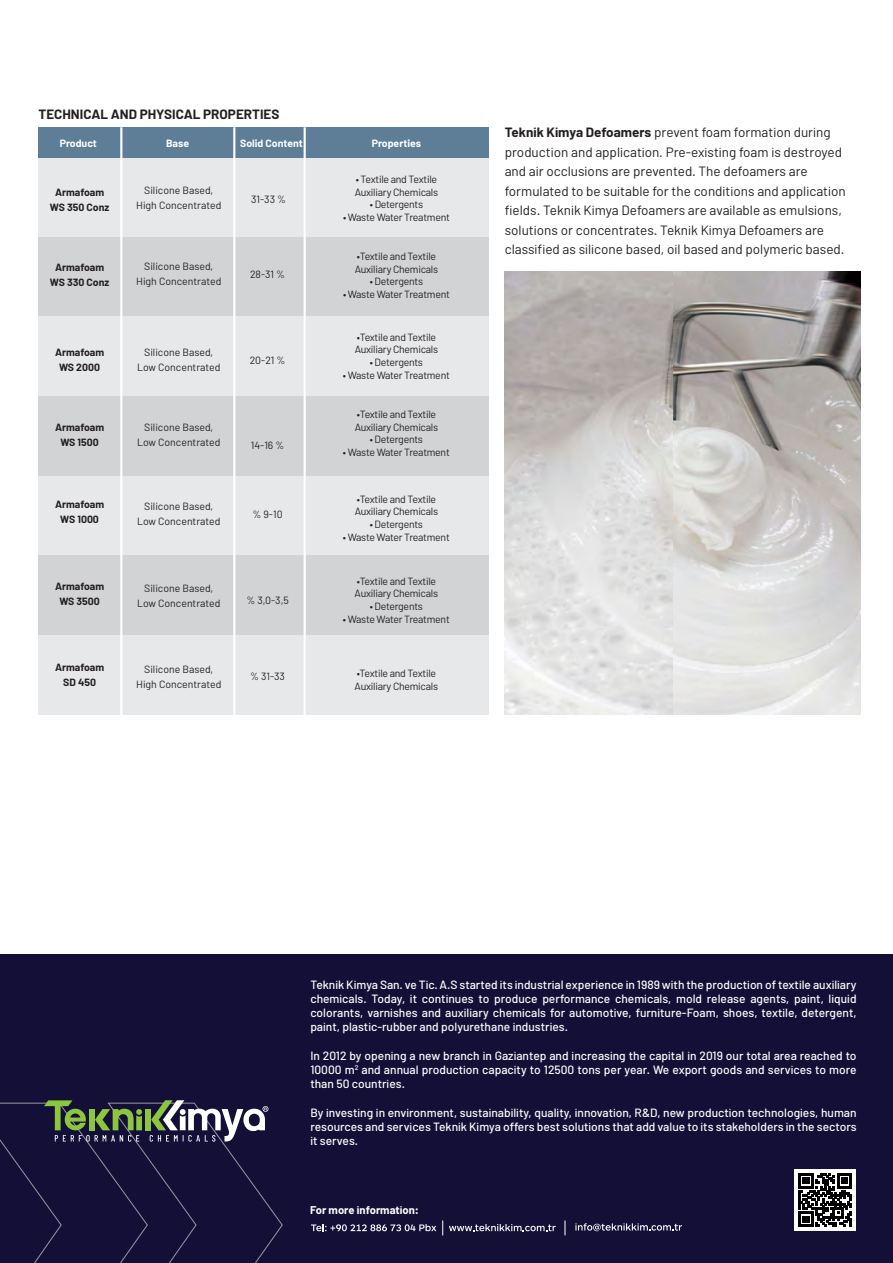
<style>
.page{position:relative;width:893px;height:1263px;background:#fff}
.page>*{position:absolute;margin:0;border:0;box-sizing:border-box;transform-origin:0 0}
.t1{font:13.5px/19.5px "Barlow";color:#231f20}
.t2{font:700 13.5px "Barlow";color:#231f20}
.t3{font:500 12px/14.2px "Barlow";color:#fff;text-align:justify}
.t4{font:700 11.25px "Barlow";color:#fff}
.t5{font:10.5px/12.6px "Barlow";letter-spacing:-.025em;color:#231f20}
.t6{font:10.5px/15px "Barlow";color:#231f20;text-align:center}
.t7{font:700 10.5px/15px "Barlow";color:#231f20;text-align:center}
.t8{font:700 10.5px "Barlow";color:#fff}
.s1{font-weight:700}
</style>
<div class="page">
<div style="left:0;top:955px;width:893px;height:308px;background:#130f37"></div>
<svg style="left:311px;top:1224px;width:125px;height:7px"></svg>
<svg style="left:449px;top:1224px;width:107px;height:7px"></svg>
<svg style="left:575px;top:1223px;width:107px;height:8px"></svg>
<svg style="left:442px;top:1220px;width:1px;height:15px"></svg>
<svg style="left:565px;top:1220px;width:1px;height:15px"></svg>
<div style="left:795px;top:1169px;width:61px;height:61px;background:#fff"></div>
<svg style="left:798px;top:1173px;width:54px;height:53px"></svg>
<svg style="left:0;top:1100px;width:283px;height:163px"></svg>
<img style="left:505px;top:271px;width:169px;height:443px">
<img style="left:674px;top:271px;width:186px;height:443px">
<div style="left:38px;top:158px;width:451px;height:79px;background:#e7e8e9"></div>
<div style="left:38px;top:237px;width:451px;height:80px;background:#d2d3d4"></div>
<div style="left:38px;top:317px;width:451px;height:79px;background:#e7e8e9"></div>
<div style="left:38px;top:396px;width:451px;height:80px;background:#d2d3d4"></div>
<div style="left:38px;top:476px;width:451px;height:79px;background:#e7e8e9"></div>
<div style="left:38px;top:555px;width:451px;height:80px;background:#d2d3d4"></div>
<div style="left:38px;top:635px;width:451px;height:79px;background:#e7e8e9"></div>
<div style="left:38px;top:127px;width:451px;height:31px;background:#5e7e98"></div>
<hr style="left:120px;top:127px;width:2px;height:795px;background:#fff">
<hr style="left:233px;top:127px;width:2px;height:795px;background:#fff">
<hr style="left:304px;top:127px;width:2px;height:795px;background:#fff">
<p class="t2" style="left:38px;top:105px;width:243px">TECHNICAL AND PHYSICAL PROPERTIES</p>
<p class="t8" style="left:60px;top:136px;width:39px">Product</p>
<p class="t8" style="left:166px;top:136px;width:25px">Base</p>
<p class="t8" style="left:240px;top:136px;width:64px">Solid Content</p>
<p class="t8" style="left:372px;top:136px;width:51px">Properties</p>
<p class="t7" style="left:50px;top:184px;width:61px">Armafoam<br>WS 350 Conz</p>
<p class="t5" style="left:355px;top:173px;width:85px">• Textile and Textile<br>Auxiliary Chemicals</p>
<p class="t5" style="left:370px;top:198px;width:55px">• Detergents</p>
<p class="t5" style="left:343px;top:211px;width:108px">• Waste Water Treatment</p>
<p class="t5" style="left:355px;top:250px;width:85px">•Textile and Textile<br>Auxiliary Chemicals</p>
<p class="t5" style="left:370px;top:275px;width:55px">• Detergents</p>
<p class="t5" style="left:343px;top:288px;width:108px">• Waste Water Treatment</p>
<p class="t5" style="left:355px;top:330px;width:85px">•Textile and Textile<br>Auxiliary Chemicals</p>
<p class="t5" style="left:370px;top:356px;width:55px">• Detergents</p>
<p class="t5" style="left:343px;top:368px;width:108px">• Waste Water Treatment</p>
<p class="t5" style="left:355px;top:408px;width:85px">•Textile and Textile<br>Auxiliary Chemicals</p>
<p class="t5" style="left:370px;top:433px;width:55px">• Detergents</p>
<p class="t5" style="left:343px;top:446px;width:108px">• Waste Water Treatment</p>
<p class="t5" style="left:355px;top:492px;width:85px">•Textile and Textile<br>Auxiliary Chemicals</p>
<p class="t5" style="left:370px;top:518px;width:55px">• Detergents</p>
<p class="t5" style="left:343px;top:530px;width:108px">• Waste Water Treatment</p>
<p class="t5" style="left:355px;top:574px;width:85px">•Textile and Textile<br>Auxiliary Chemicals</p>
<p class="t5" style="left:370px;top:600px;width:55px">• Detergents</p>
<p class="t5" style="left:343px;top:612px;width:108px">• Waste Water Treatment</p>
<p class="t6" style="left:136px;top:182px;width:87px">Silicone Based,<br>High Concentrated</p>
<p class="t5" style="left:251px;top:193px;width:36px">31-33 %</p>
<p class="t6" style="left:136px;top:259px;width:87px">Silicone Based,<br>High Concentrated</p>
<p class="t7" style="left:50px;top:259px;width:61px">Armafoam<br>WS 330 Conz</p>
<p class="t5" style="left:250px;top:268px;width:37px">28-31 %</p>
<p class="t6" style="left:137px;top:344px;width:85px">Silicone Based,<br>Low Concentrated</p>
<p class="t7" style="left:55px;top:345px;width:51px">Armafoam<br>WS 2000</p>
<p class="t5" style="left:250px;top:353px;width:37px">20-21 %</p>
<p class="t6" style="left:137px;top:419px;width:85px">Silicone Based,<br>Low Concentrated</p>
<p class="t7" style="left:55px;top:420px;width:51px">Armafoam<br>WS 1500</p>
<p class="t5" style="left:251px;top:439px;width:35px">14-16 %</p>
<p class="t7" style="left:55px;top:496px;width:51px">Armafoam<br>WS 1000</p>
<p class="t6" style="left:137px;top:499px;width:85px">Silicone Based,<br>Low Concentrated</p>
<p class="t5" style="left:252px;top:508px;width:32px">% 9-10</p>
<p class="t7" style="left:55px;top:579px;width:51px">Armafoam<br>WS 3500</p>
<p class="t6" style="left:137px;top:580px;width:85px">Silicone Based,<br>Low Concentrated</p>
<p class="t5" style="left:246px;top:593px;width:44px">% 3,0-3,5</p>
<p class="t7" style="left:55px;top:660px;width:51px">Armafoam<br>SD 450</p>
<p class="t6" style="left:136px;top:661px;width:87px">Silicone Based,<br>High Concentrated</p>
<p class="t5" style="left:250px;top:670px;width:36px">% 31-33</p>
<p class="t5" style="left:355px;top:667px;width:85px">•Textile and Textile<br>Auxiliary Chemicals</p>
<p class="t1" style="left:505px;top:122px;width:343px"><span class="s1">Teknik Kimya Defoamers</span> prevent foam formation during production and application. Pre-existing foam is destroyed and air occlusions are prevented. The defoamers are formulated to be suitable for the conditions and application fields. Teknik Kimya Defoamers are available as emulsions, solutions or concentrates. Teknik Kimya Defoamers are classified as silicone based, oil based and polymeric based.</p>
<p class="t3" style="left:310px;top:977px;width:548px">Teknik Kimya San. ve Tic. A.S started its industrial experience in 1989 with the production of textile auxiliary chemicals. Today, it continues to produce performance chemicals, mold release agents, paint, liquid colorants, varnishes and auxiliary chemicals for automotive, furniture-Foam, shoes, textile, detergent, paint, plastic-rubber and polyurethane industries.</p>
<p class="t3" style="left:310px;top:1048px;width:548px">In 2012 by opening a new branch in Gaziantep and increasing the capital in 2019 our total area reached to 10000 m<sup>2</sup> and annual production capacity to 12500 tons per year. We export goods and services to more than 50 countries.</p>
<p class="t3" style="left:310px;top:1105px;width:548px">By investing in environment, sustainability, quality, innovation, R&amp;D, new production technologies, human resources and services Teknik Kimya offers best solutions that add value to its stakeholders in the sectors it serves.</p>
<p class="t4" style="left:310px;top:1203px;width:110px">For more information:</p>
</div>
